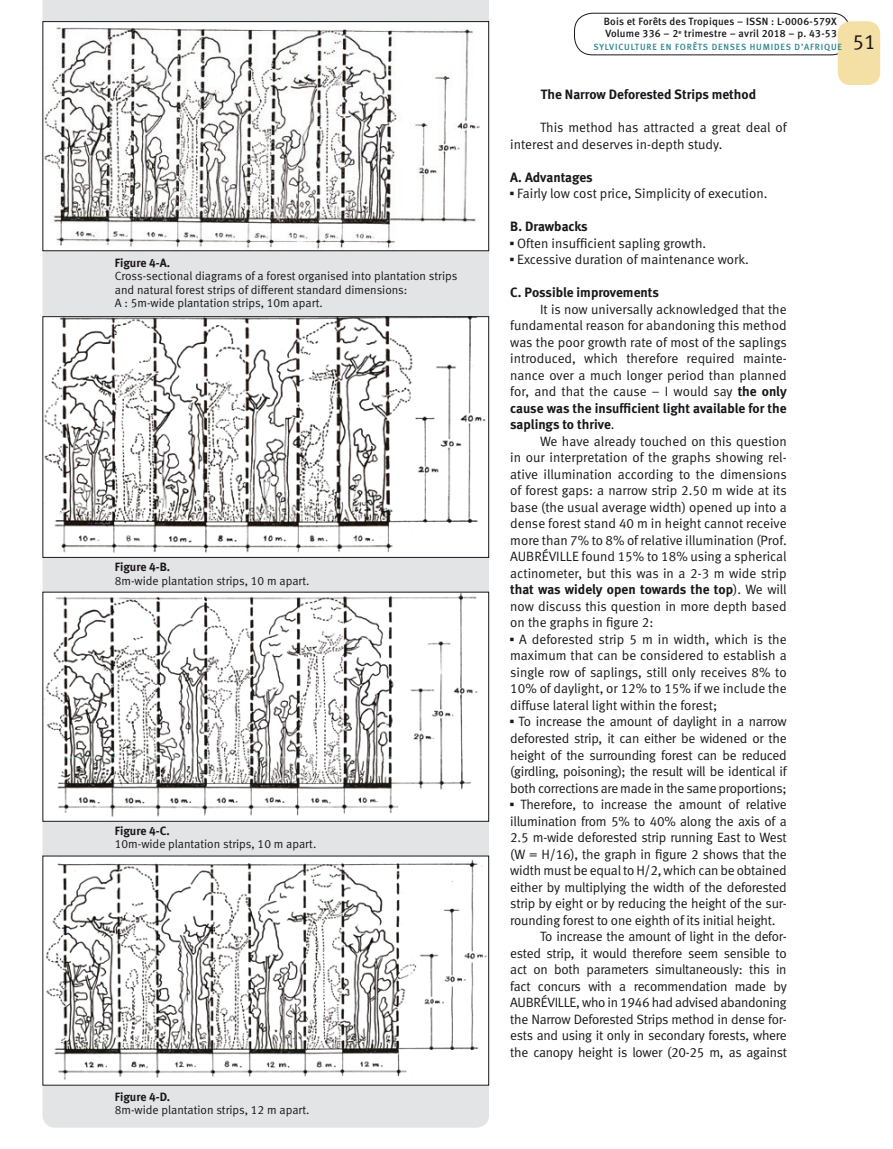
<style>
.page{position:relative;width:893px;height:1149px;background:#fff}
.page>*{position:absolute;margin:0;border:0;box-sizing:border-box;transform-origin:0 0}
.t1{font:21px "Meta Normal LF";color:#1a171c}
.t2{font:13.5px/16.5px "Meta Normal LF";letter-spacing:-.015em;color:#1a171c}
.t3{font:13.5px/16.5px "Meta Bold LF";color:#1a171c}
.t4{font:12px/13.5px "Meta Normal LF";color:#1a171c}
.t5{font:12px "Meta Bold LF";color:#1a171c}
.t6{font:10.5px/12px "Meta Medium LF";letter-spacing:.02em;color:#1a171c}
.t7{font:9px "Meta Medium LF";letter-spacing:.09em;color:#2d858e}
.s1{font-family:"Universal Newswith Comm Pi"}
.s2{font-family:"Meta Bold LF"}
.s3{font-family:"Meta Normal LF"}
</style>
<div class="page">
<div style="left:574px;top:13px;width:276px;height:42px;border:1px solid #1a171c;border-radius:18px"></div>
<div style="left:838px;top:21px;width:42px;height:64px;background:#f4dfa5;border-radius:13px"></div>
<svg style="left:43px;top:0;width:446px;height:1127px;background:#dedfe0"></svg>
<img style="left:45px;top:23px;width:434px;height:226px">
<div style="left:43px;top:21px;width:446px;height:230px;border:1px solid #1a171c"></div>
<img style="left:45px;top:318px;width:442px;height:237px">
<div style="left:43px;top:316px;width:446px;height:241px;border:1px solid #1a171c"></div>
<img style="left:45px;top:593px;width:442px;height:226px">
<img style="left:45px;top:857px;width:442px;height:226px">
<p class="t5" style="left:115px;top:255px;width:57px">Figure 4-A.</p>
<p class="t4" style="left:115px;top:269px;width:344px">Cross-sectional diagrams of a forest organised into plantation strips and natural forest strips of different standard dimensions:<br>A : 5m-wide plantation strips, 10m apart.</p>
<p class="t5" style="left:115px;top:559px;width:57px">Figure 4-B.</p>
<p class="t4" style="left:115px;top:573px;width:196px">8m-wide plantation strips, 10 m apart.</p>
<p class="t5" style="left:115px;top:823px;width:56px">Figure 4-C.</p>
<p class="t4" style="left:115px;top:836px;width:203px">10m-wide plantation strips, 10 m apart.</p>
<p class="t5" style="left:115px;top:1088px;width:57px">Figure 4-D.</p>
<p class="t4" style="left:115px;top:1102px;width:196px">8m-wide plantation strips, 12 m apart.</p>
<p class="t6" style="left:604px;top:16px;width:235px">Bois et Forêts des Tropiques – ISSN : L-0006-579X<br>Volume 336 – 2<sup>e</sup> trimestre – avril 2018 – p. 43-53</p>
<p class="t7" style="left:593px;top:41px;width:250px">SYLVICULTURE EN FORÊTS DENSES HUMIDES D’AFRIQUE</p>
<h1 class="t1" style="left:852px;top:30px;width:25px">51</h1>
<p class="t3" style="left:541px;top:86px;width:217px">The Narrow Deforested Strips method</p>
<p class="t2" style="left:510px;top:119px;width:278px;text-indent:30px">This method has attracted a great deal of interest and deserves in-depth study.</p>
<p class="t3" style="left:510px;top:168px;width:84px">A. Advantages</p>
<p class="t2" style="left:510px;top:185px;width:259px"><span class="s1">b</span> Fairly low cost price, Simplicity of execution.</p>
<p class="t3" style="left:510px;top:218px;width:79px">B. Drawbacks</p>
<p class="t2" style="left:510px;top:234px;width:240px"><span class="s1">b</span> Often insufficient sapling growth.<br><span class="s1">b</span> Excessive duration of maintenance work.</p>
<p class="t3" style="left:510px;top:284px;width:150px">C. Possible improvements</p>
<p class="t2" style="left:510px;top:300px;width:278px;text-align:justify;text-indent:30px">It is now universally acknowledged that the fundamental reason for abandoning this method was the poor growth rate of most of the saplings introduced, which therefore required mainte&shy;nance over a much longer period than planned for, and that the cause – I would say <span class="s2">the only</span></p>
<p class="t3" style="left:510px;top:399px;width:278px">cause was the insufficient light available for the saplings to thrive<span class="s3">.</span></p>
<p class="t2" style="left:510px;top:432px;width:278px;text-align:justify;text-indent:30px">We have already touched on this question in our interpretation of the graphs showing rel&shy;ative illumination according to the dimensions of forest gaps: a narrow strip 2.50 m wide at its base (the usual average width) opened up into a dense forest stand 40 m in height cannot receive more than 7% to 8% of relative illumination (Prof.<br>AUBRÉVILLE found 15% to 18% using a spherical actinometer, but this was in a 2-3 m wide strip</p>
<p class="t3" style="left:510px;top:581px;width:278px">that was widely open towards the top<span class="s3">). We will</span></p>
<p class="t2" style="left:510px;top:597px;width:278px">now discuss this question in more depth based</p>
<p class="t2" style="left:510px;top:614px;width:145px">on the graphs in figure 2:</p>
<p class="t2" style="left:510px;top:630px;width:278px"><span class="s1">b</span> A deforested strip 5 m in width, which is the</p>
<p class="t2" style="left:510px;top:647px;width:278px">maximum that can be considered to establish a</p>
<p class="t2" style="left:510px;top:663px;width:278px">single row of saplings, still only receives 8% to</p>
<p class="t2" style="left:510px;top:680px;width:278px">10% of daylight, or 12% to 15% if we include the</p>
<p class="t2" style="left:510px;top:696px;width:208px">diffuse lateral light within the forest;</p>
<p class="t2" style="left:510px;top:713px;width:278px"><span class="s1">b</span> To increase the amount of daylight in a narrow</p>
<p class="t2" style="left:510px;top:729px;width:278px">deforested strip, it can either be widened or the</p>
<p class="t2" style="left:510px;top:746px;width:278px">height of the surrounding forest can be reduced</p>
<p class="t2" style="left:510px;top:762px;width:278px">(girdling, poisoning); the result will be identical if</p>
<p class="t2" style="left:510px;top:779px;width:278px">both corrections are made in the same proportions;</p>
<p class="t2" style="left:510px;top:795px;width:278px"><span class="s1">b</span> Therefore, to increase the amount of relative</p>
<p class="t2" style="left:510px;top:812px;width:278px">illumination from 5% to 40% along the axis of a</p>
<p class="t2" style="left:510px;top:828px;width:278px">2.5 m-wide deforested strip running East to West</p>
<p class="t2" style="left:510px;top:845px;width:278px">(W = H/16), the graph in figure 2 shows that the</p>
<p class="t2" style="left:510px;top:861px;width:278px">width must be equal to H/2, which can be obtained</p>
<p class="t2" style="left:510px;top:878px;width:278px">either by multiplying the width of the deforested</p>
<p class="t2" style="left:510px;top:894px;width:278px">strip by eight or by reducing the height of the sur-</p>
<p class="t2" style="left:510px;top:911px;width:267px">rounding forest to one eighth of its initial height.</p>
<p class="t2" style="left:540px;top:927px;width:248px">To increase the amount of light in the defor-</p>
<p class="t2" style="left:510px;top:944px;width:278px">ested strip, it would therefore seem sensible to</p>
<p class="t2" style="left:510px;top:960px;width:278px">act on both parameters simultaneously: this in</p>
<p class="t2" style="left:510px;top:977px;width:278px">fact concurs with a recommendation made by</p>
<p class="t2" style="left:510px;top:993px;width:278px">AUBRÉVILLE, who in 1946 had advised abandoning</p>
<p class="t2" style="left:510px;top:1010px;width:278px">the Narrow Deforested Strips method in dense for-</p>
<p class="t2" style="left:510px;top:1026px;width:278px">ests and using it only in secondary forests, where</p>
<p class="t2" style="left:510px;top:1043px;width:278px">the canopy height is lower (20-25 m, as against</p>
</div>
